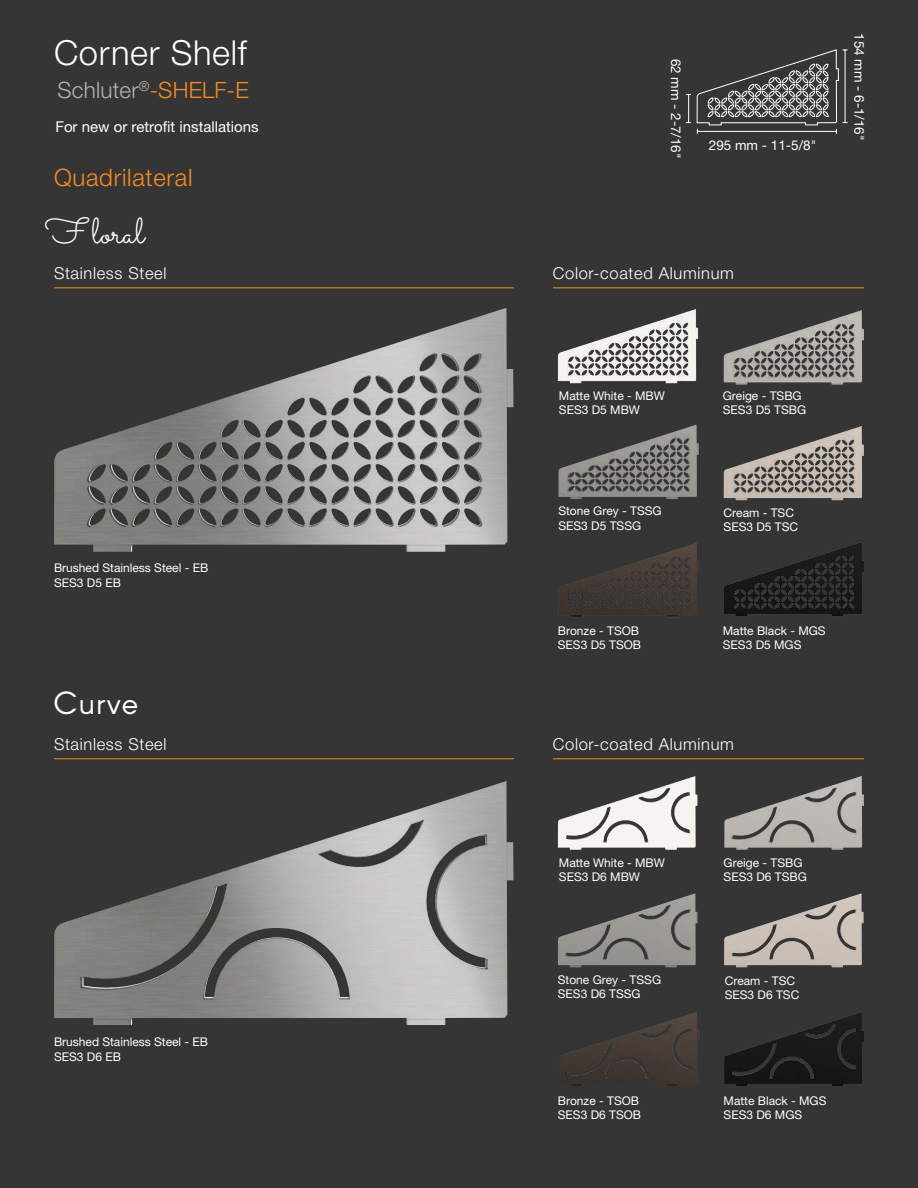
<style>
.page{position:relative;width:918px;height:1188px;background:#363536}
.page>*{position:absolute;margin:0;border:0;box-sizing:border-box;transform-origin:0 0}
.t1{font:36px "Sacramento";color:#fff}
.t2{font:300 34.5px "Helvetica Neue LT Pro";letter-spacing:.02em;color:#fff}
.t3{font:31.5px "Arcon";letter-spacing:.03em;color:#fff}
.t4{font:300 24px "Helvetica Neue LT Pro";letter-spacing:.03em;color:#f68c1f}
.t5{font:300 22.5px "Helvetica Neue LT Pro";letter-spacing:.01em;color:#b2b3b7}
.t6{font:300 16.5px "Helvetica Neue LT Pro";letter-spacing:.04em;color:#fff}
.t7{font:15px "Helvetica Neue LT Pro";color:#fff}
.t8{font:13.5px "Helvetica Neue LT Pro";color:#fff}
.t9{font:12px/14.4px "Helvetica Neue LT Pro";color:#fff}
.s1{color:#f68c1f}
</style>
<div class="page">
<img style="left:54px;top:308px;width:459px;height:244px">
<img style="left:54px;top:781px;width:459px;height:244px">
<svg style="left:686px;top:49px;width:162px;height:85px"></svg>
<img style="left:558px;top:776px;width:140px;height:74px">
<img style="left:724px;top:1013px;width:140px;height:73px">
<img style="left:724px;top:776px;width:140px;height:74px">
<img style="left:724px;top:893px;width:140px;height:74px">
<img style="left:560px;top:1012px;width:139px;height:74px">
<img style="left:558px;top:893px;width:140px;height:74px">
<img style="left:558px;top:309px;width:140px;height:74px">
<img style="left:724px;top:543px;width:140px;height:73px">
<img style="left:724px;top:310px;width:140px;height:75px">
<img style="left:724px;top:426px;width:140px;height:74px">
<img style="left:559px;top:543px;width:140px;height:74px">
<img style="left:558px;top:425px;width:141px;height:74px">
<hr style="left:553px;top:288px;width:311px;height:1px;background:#f68c1f">
<hr style="left:553px;top:758px;width:311px;height:1px;background:#f68c1f">
<hr style="left:54px;top:288px;width:460px;height:1px;background:#f68c1f">
<hr style="left:54px;top:758px;width:460px;height:1px;background:#f68c1f">
<h2 class="t2" style="left:54px;top:32px;width:194px">Corner Shelf</h2>
<h3 class="t5" style="left:57px;top:76px;width:193px">Schluter<sup>®</sup><span class="s1">-SHELF-E</span></h3>
<p class="t7" style="left:55px;top:118px;width:205px">For new or retrofit installations</p>
<h3 class="t4" style="left:54px;top:162px;width:140px">Quadrilateral</h3>
<h1 class="t1" style="left:45px;top:210px;width:101px">F loral</h1>
<h3 class="t6" style="left:54px;top:263px;width:114px">Stainless Steel</h3>
<p class="t9" style="left:54px;top:561px;width:156px">Brushed Stainless Steel - EB<br>SES3 D5 EB</p>
<h3 class="t3" style="left:54px;top:683px;width:86px">Curve</h3>
<h3 class="t6" style="left:54px;top:734px;width:114px">Stainless Steel</h3>
<p class="t9" style="left:54px;top:1034px;width:155px">Brushed Stainless Steel - EB<br>SES3 D6 EB</p>
<p class="t8" style="left:684px;top:59px;width:102px;rotate:90deg">62 mm - 2-7/16"</p>
<p class="t8" style="left:709px;top:137px;width:109px">295 mm - 11-5/8"</p>
<p class="t8" style="left:867px;top:33px;width:109px;rotate:90deg">154 mm - 6-1/16"</p>
<h3 class="t6" style="left:553px;top:263px;width:182px">Color-coated Aluminum</h3>
<p class="t9" style="left:559px;top:388px;width:108px">Matte White - MBW<br>SES3 D5 MBW</p>
<p class="t9" style="left:723px;top:388px;width:85px">Greige - TSBG<br>SES3 D5 TSBG</p>
<p class="t9" style="left:558px;top:504px;width:105px">Stone Grey - TSSG<br>SES3 D5 TSSG</p>
<p class="t9" style="left:724px;top:505px;width:76px">Cream - TSC<br>SES3 D5 TSC</p>
<p class="t9" style="left:558px;top:623px;width:85px">Bronze - TSOB<br>SES3 D5 TSOB</p>
<p class="t9" style="left:723px;top:623px;width:104px">Matte Black - MGS<br>SES3 D5 MGS</p>
<h3 class="t6" style="left:553px;top:734px;width:182px">Color-coated Aluminum</h3>
<p class="t9" style="left:559px;top:855px;width:108px">Matte White - MBW<br>SES3 D6 MBW</p>
<p class="t9" style="left:724px;top:855px;width:85px">Greige - TSBG<br>SES3 D6 TSBG</p>
<p class="t9" style="left:558px;top:972px;width:105px">Stone Grey - TSSG<br>SES3 D6 TSSG</p>
<p class="t9" style="left:725px;top:973px;width:76px">Cream - TSC<br>SES3 D6 TSC</p>
<p class="t9" style="left:558px;top:1093px;width:85px">Bronze - TSOB<br>SES3 D6 TSOB</p>
<p class="t9" style="left:724px;top:1093px;width:104px">Matte Black - MGS<br>SES3 D6 MGS</p>
</div>
